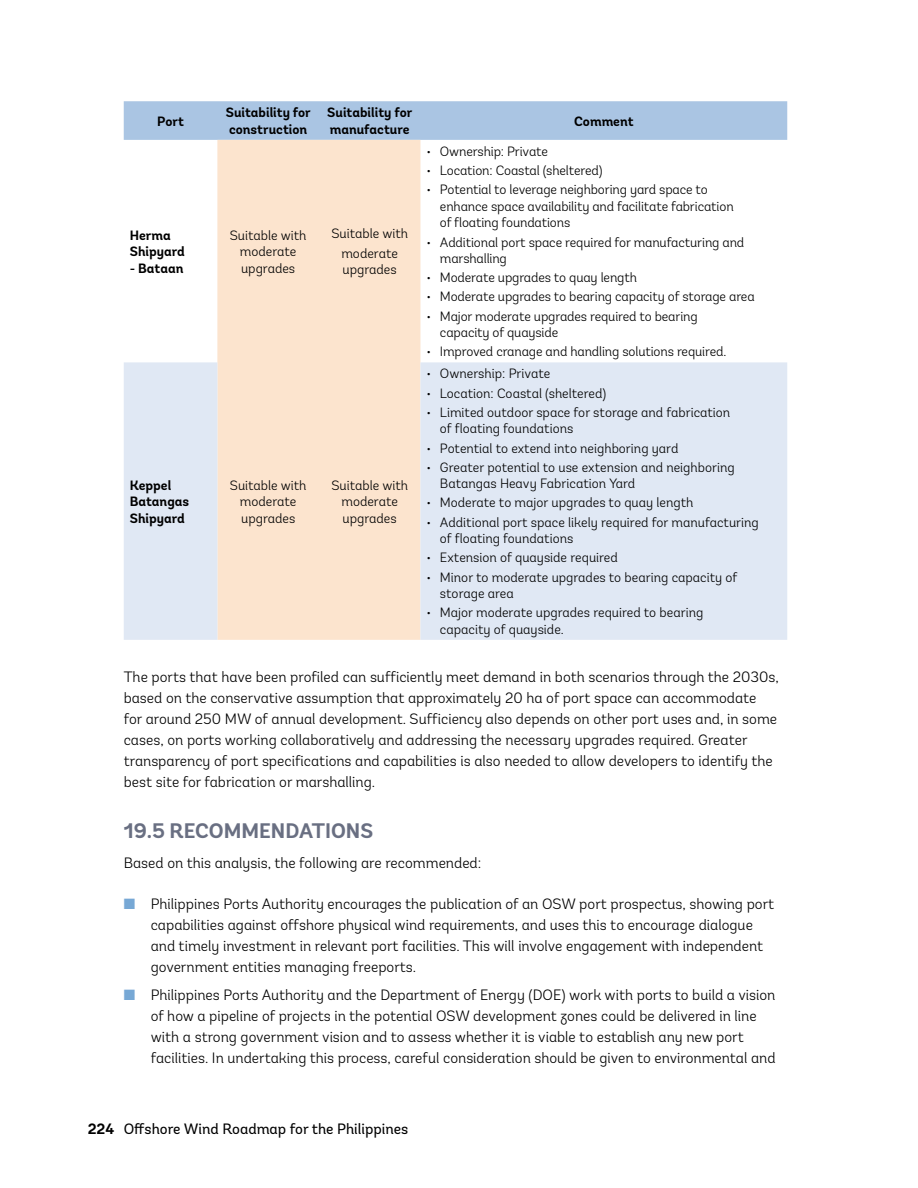
<style>
.page{position:relative;width:918px;height:1188px;background:#fff}
.page>*{position:absolute;margin:0;border:0;box-sizing:border-box;transform-origin:0 0}
.t1{font:700 21px "Andes";color:#696f82}
.t2{font:300 15px/21px "Andes";color:#000}
.t3{font:15px "Andes";color:#000}
.t4{font:300 13.5px/16.5px "Andes";color:#000}
.t5{font:700 13.5px/16.5px "Andes";color:#000}
.s1{color:#77a8d5}
.s2{font-weight:700}
</style>
<div class="page">
<div style="left:124px;top:101px;width:663px;height:39px;background:#aac5e3"></div>
<div style="left:217px;top:140px;width:203px;height:222px;background:#fce4ce"></div>
<svg style="left:124px;top:362px;width:663px;height:278px;background:#e8e6e8"></svg>
<p class="t5" style="left:157px;top:113px;width:28px">Port</p>
<p class="t5" style="left:226px;top:105px;width:87px">Suitability for construction</p>
<p class="t5" style="left:327px;top:105px;width:87px">Suitability for manufacture</p>
<p class="t5" style="left:574px;top:113px;width:61px">Comment</p>
<p class="t5" style="left:130px;top:227px;width:57px">Herma<br>Shipyard</p>
<p class="t5" style="left:130px;top:260px;width:55px">- Bataan</p>
<p class="t4" style="left:230px;top:227px;width:78px;text-align:center">Suitable with moderate upgrades</p>
<p class="t4" style="left:331px;top:224px;width:78px;line-height:19.2px;text-align:center">Suitable with moderate</p>
<p class="t4" style="left:343px;top:261px;width:56px">upgrades</p>
<p class="t4" style="left:426px;top:143px;width:123px">• Ownership: Private</p>
<p class="t4" style="left:426px;top:162px;width:178px">• Location: Coastal (sheltered)</p>
<p class="t4" style="left:440px;top:181px;width:295px;text-indent:-14px">• Potential to leverage neighboring yard space to enhance space availability and facilitate fabrication of floating foundations</p>
<p class="t4" style="left:440px;top:234px;width:306px;text-indent:-14px">• Additional port space required for manufacturing and marshalling</p>
<p class="t4" style="left:426px;top:269px;width:212px">• Moderate upgrades to quay length</p>
<p class="t4" style="left:426px;top:289px;width:330px">• Moderate upgrades to bearing capacity of storage area</p>
<p class="t4" style="left:440px;top:308px;width:259px;text-indent:-14px">• Major moderate upgrades required to bearing capacity of quayside</p>
<p class="t4" style="left:426px;top:343px;width:300px">• Improved cranage and handling solutions required.</p>
<p class="t4" style="left:426px;top:366px;width:125px">• Ownership: Private</p>
<p class="t4" style="left:426px;top:385px;width:181px">• Location: Coastal (sheltered)</p>
<p class="t4" style="left:440px;top:404px;width:292px;text-indent:-14px">• Limited outdoor space for storage and fabrication of floating foundations</p>
<p class="t4" style="left:426px;top:440px;width:253px">• Potential to extend into neighboring yard</p>
<p class="t4" style="left:440px;top:459px;width:296px;text-indent:-14px">• Greater potential to use extension and neighboring<br>Batangas Heavy Fabrication Yard</p>
<p class="t4" style="left:426px;top:495px;width:268px">• Moderate to major upgrades to quay length</p>
<p class="t4" style="left:440px;top:514px;width:320px;text-indent:-14px">• Additional port space likely required for manufacturing of floating foundations</p>
<p class="t4" style="left:426px;top:549px;width:193px">• Extension of quayside required</p>
<p class="t4" style="left:440px;top:569px;width:299px;text-indent:-14px">• Minor to moderate upgrades to bearing capacity of storage area</p>
<p class="t4" style="left:440px;top:604px;width:265px;text-indent:-14px">• Major moderate upgrades required to bearing capacity of quayside.</p>
<p class="t2" style="left:124px;top:666px;width:657px">The ports that have been profiled can sufficiently meet demand in both scenarios through the 2030s, based on the conservative assumption that approximately 20 ha of port space can accommodate<br>for around 250 MW of annual development. Sufficiency also depends on other port uses and, in some cases, on ports working collaboratively and addressing the necessary upgrades required. Greater transparency of port specifications and capabilities is also needed to allow developers to identify the best site for fabrication or marshalling.</p>
<h1 class="t1" style="left:124px;top:817px;width:251px">19.5 RECOMMENDATIONS</h1>
<p class="t2" style="left:124px;top:852px;width:359px">Based on this analysis, the following are recommended:</p>
<p class="t2" style="left:151px;top:893px;width:625px;text-indent:-27px"><span class="s1">■</span> Philippines Ports Authority encourages the publication of an OSW port prospectus, showing port capabilities against offshore physical wind requirements, and uses this to encourage dialogue and timely investment in relevant port facilities. This will involve engagement with independent government entities managing freeports.</p>
<p class="t2" style="left:151px;top:984px;width:626px;text-indent:-27px"><span class="s1">■</span> Philippines Ports Authority and the Department of Energy (DOE) work with ports to build a vision of how a pipeline of projects in the potential OSW development zones could be delivered in line with a strong government vision and to assess whether it is viable to establish any new port facilities. In undertaking this process, careful consideration should be given to environmental and</p>
<p class="t5" style="left:130px;top:477px;width:61px">Keppel<br>Batangas<br>Shipyard</p>
<p class="t4" style="left:230px;top:477px;width:78px;text-align:center">Suitable with moderate upgrades</p>
<p class="t4" style="left:331px;top:477px;width:78px;text-align:center">Suitable with moderate upgrades</p>
<p class="t3" style="left:88px;top:1120px;width:322px"><span class="s2">224</span> Offshore Wind Roadmap for the Philippines</p>
</div>
